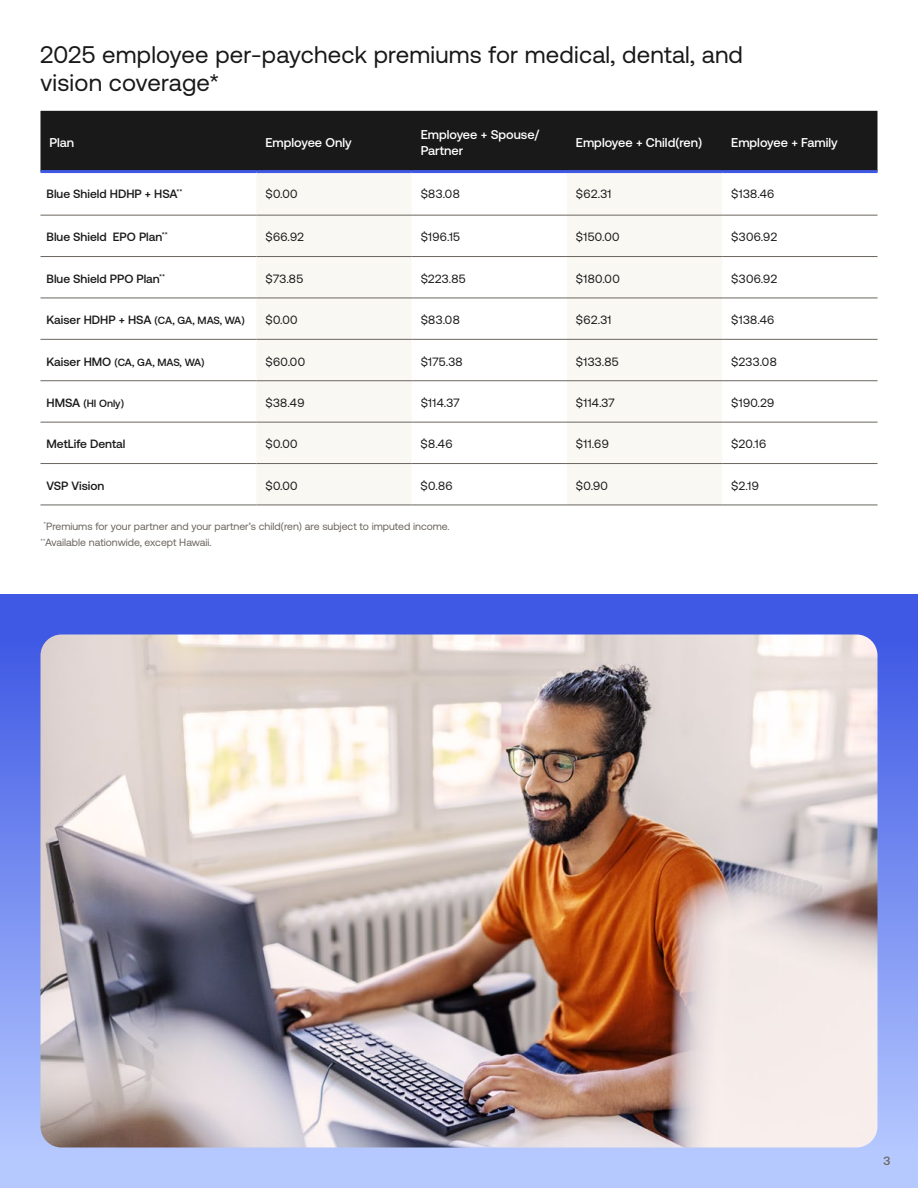
<style>
.page{position:relative;width:918px;height:1188px;background:#fff}
.page>*{position:absolute;margin:0;border:0;box-sizing:border-box;transform-origin:0 0}
.t1{font:24px/28.5px "Aeonik";letter-spacing:.01em;color:#191919}
.t2{font:500 12.75px/16.5px "Aeonik";color:#fff}
.t3{font:12px "Aeonik";letter-spacing:.03em;color:#191919}
.t4{font:500 12px "Aeonik";color:#191919}
.t5{font:500 12px "Aeonik";color:#6b665f}
.t6{font:10.5px/16.5px "Aeonik";color:#6b665f}
.t7{font:500 10.5px "Aeonik";color:#191919}
.s1{font-size:10.5px}
.s2{font-size:12px}
</style>
<div class="page">
<div style="left:40px;top:111px;width:838px;height:59px;background:#191919"></div>
<svg style="left:256px;top:173px;width:466px;height:332px;fill:#faf8f3"></svg>
<hr style="left:40px;top:215px;width:216px;height:1px;background:#6b665f">
<hr style="left:256px;top:215px;width:156px;height:1px;background:#6b665f">
<hr style="left:412px;top:215px;width:155px;height:1px;background:#6b665f">
<hr style="left:567px;top:215px;width:155px;height:1px;background:#6b665f">
<hr style="left:722px;top:215px;width:156px;height:1px;background:#6b665f">
<hr style="left:40px;top:256px;width:216px;height:1px;background:#6b665f">
<hr style="left:256px;top:256px;width:156px;height:1px;background:#6b665f">
<hr style="left:412px;top:256px;width:155px;height:1px;background:#6b665f">
<hr style="left:567px;top:256px;width:155px;height:1px;background:#6b665f">
<hr style="left:722px;top:256px;width:156px;height:1px;background:#6b665f">
<hr style="left:40px;top:298px;width:216px;height:1px;background:#6b665f">
<hr style="left:256px;top:298px;width:156px;height:1px;background:#6b665f">
<hr style="left:412px;top:298px;width:155px;height:1px;background:#6b665f">
<hr style="left:567px;top:298px;width:155px;height:1px;background:#6b665f">
<hr style="left:722px;top:298px;width:156px;height:1px;background:#6b665f">
<hr style="left:40px;top:339px;width:216px;height:1px;background:#6b665f">
<hr style="left:256px;top:339px;width:156px;height:1px;background:#6b665f">
<hr style="left:412px;top:339px;width:155px;height:1px;background:#6b665f">
<hr style="left:567px;top:339px;width:155px;height:1px;background:#6b665f">
<hr style="left:722px;top:339px;width:156px;height:1px;background:#6b665f">
<hr style="left:40px;top:380px;width:216px;height:1px;background:#6b665f">
<hr style="left:256px;top:380px;width:156px;height:1px;background:#6b665f">
<hr style="left:412px;top:380px;width:155px;height:1px;background:#6b665f">
<hr style="left:567px;top:380px;width:155px;height:1px;background:#6b665f">
<hr style="left:722px;top:380px;width:156px;height:1px;background:#6b665f">
<hr style="left:40px;top:422px;width:216px;height:1px;background:#6b665f">
<hr style="left:256px;top:422px;width:156px;height:1px;background:#6b665f">
<hr style="left:412px;top:422px;width:155px;height:1px;background:#6b665f">
<hr style="left:567px;top:422px;width:155px;height:1px;background:#6b665f">
<hr style="left:722px;top:422px;width:156px;height:1px;background:#6b665f">
<hr style="left:40px;top:463px;width:216px;height:1px;background:#6b665f">
<hr style="left:256px;top:463px;width:156px;height:1px;background:#6b665f">
<hr style="left:412px;top:463px;width:155px;height:1px;background:#6b665f">
<hr style="left:567px;top:463px;width:155px;height:1px;background:#6b665f">
<hr style="left:722px;top:463px;width:156px;height:1px;background:#6b665f">
<hr style="left:40px;top:170px;width:216px;height:3px;background:#3f59e4">
<hr style="left:256px;top:170px;width:156px;height:3px;background:#3f59e4">
<hr style="left:412px;top:170px;width:155px;height:3px;background:#3f59e4">
<hr style="left:567px;top:170px;width:155px;height:3px;background:#3f59e4">
<hr style="left:722px;top:170px;width:156px;height:3px;background:#3f59e4">
<hr style="left:40px;top:505px;width:216px;height:1px;background:#6b665f">
<hr style="left:256px;top:505px;width:156px;height:1px;background:#6b665f">
<hr style="left:412px;top:505px;width:155px;height:1px;background:#6b665f">
<hr style="left:567px;top:505px;width:155px;height:1px;background:#6b665f">
<hr style="left:722px;top:505px;width:156px;height:1px;background:#6b665f">
<div style="left:0;top:594px;width:918px;height:594px;background:linear-gradient(to bottom,#3751e2,#bbceff)"></div>
<img style="left:40px;top:634px;width:838px;height:514px">
<h1 class="t1" style="left:40px;top:40px;width:704px">2025 employee per-paycheck premiums for medical, dental, and vision coverage*</h1>
<p class="t2" style="left:50px;top:134px;width:26px">Plan</p>
<p class="t2" style="left:265px;top:134px;width:88px">Employee Only</p>
<p class="t2" style="left:421px;top:126px;width:120px">Employee + Spouse/<br>Partner</p>
<p class="t2" style="left:576px;top:134px;width:128px">Employee + Child(ren)</p>
<p class="t2" style="left:731px;top:134px;width:108px">Employee + Family</p>
<p class="t4" style="left:46px;top:187px;width:137px">Blue Shield HDHP + HSA<sup>**</sup></p>
<p class="t3" style="left:265px;top:187px;width:34px">$0.00</p>
<p class="t3" style="left:421px;top:187px;width:41px">$83.08</p>
<p class="t3" style="left:576px;top:187px;width:37px">$62.31</p>
<p class="t3" style="left:731px;top:187px;width:45px">$138.46</p>
<p class="t4" style="left:46px;top:231px;width:123px">Blue Shield EPO Plan<sup>**</sup></p>
<p class="t3" style="left:265px;top:231px;width:40px">$66.92</p>
<p class="t3" style="left:421px;top:231px;width:41px">$196.15</p>
<p class="t3" style="left:576px;top:231px;width:45px">$150.00</p>
<p class="t3" style="left:731px;top:231px;width:47px">$306.92</p>
<p class="t4" style="left:46px;top:272px;width:120px">Blue Shield PPO Plan<sup>**</sup></p>
<p class="t3" style="left:265px;top:272px;width:39px">$73.85</p>
<p class="t3" style="left:421px;top:272px;width:46px">$223.85</p>
<p class="t3" style="left:576px;top:272px;width:45px">$180.00</p>
<p class="t3" style="left:731px;top:272px;width:47px">$306.92</p>
<p class="t4" style="left:46px;top:313px;width:200px">Kaiser HDHP + HSA <span class="s1">(CA, GA, MAS, WA)</span></p>
<p class="t3" style="left:265px;top:313px;width:34px">$0.00</p>
<p class="t3" style="left:421px;top:313px;width:41px">$83.08</p>
<p class="t3" style="left:576px;top:313px;width:37px">$62.31</p>
<p class="t3" style="left:731px;top:313px;width:45px">$138.46</p>
<p class="t7" style="left:46px;top:356px;width:160px"><span class="s2">Kaiser HMO</span> (CA, GA, MAS, WA)</p>
<p class="t3" style="left:265px;top:355px;width:41px">$60.00</p>
<p class="t3" style="left:421px;top:355px;width:44px">$175.38</p>
<p class="t3" style="left:576px;top:355px;width:44px">$133.85</p>
<p class="t3" style="left:731px;top:355px;width:47px">$233.08</p>
<p class="t7" style="left:46px;top:398px;width:79px"><span class="s2">HMSA</span> (HI Only)</p>
<p class="t3" style="left:265px;top:396px;width:41px">$38.49</p>
<p class="t3" style="left:421px;top:396px;width:40px">$114.37</p>
<p class="t3" style="left:576px;top:396px;width:40px">$114.37</p>
<p class="t3" style="left:731px;top:396px;width:45px">$190.29</p>
<p class="t4" style="left:46px;top:438px;width:80px">MetLife Dental</p>
<p class="t3" style="left:265px;top:438px;width:34px">$0.00</p>
<p class="t3" style="left:421px;top:438px;width:33px">$8.46</p>
<p class="t3" style="left:576px;top:438px;width:34px">$11.69</p>
<p class="t3" style="left:731px;top:438px;width:36px">$20.16</p>
<p class="t4" style="left:46px;top:479px;width:60px">VSP Vision</p>
<p class="t3" style="left:265px;top:479px;width:34px">$0.00</p>
<p class="t3" style="left:421px;top:479px;width:33px">$0.86</p>
<p class="t3" style="left:576px;top:479px;width:34px">$0.90</p>
<p class="t3" style="left:731px;top:479px;width:29px">$2.19</p>
<p class="t6" style="left:40px;top:518px;width:411px"><sup>*</sup>Premiums for your partner and your partner’s child(ren) are subject to imputed income. <sup>**</sup>Available nationwide, except Hawaii.</p>
<p class="t5" style="left:884px;top:1155px;width:8px">3</p>
</div>
